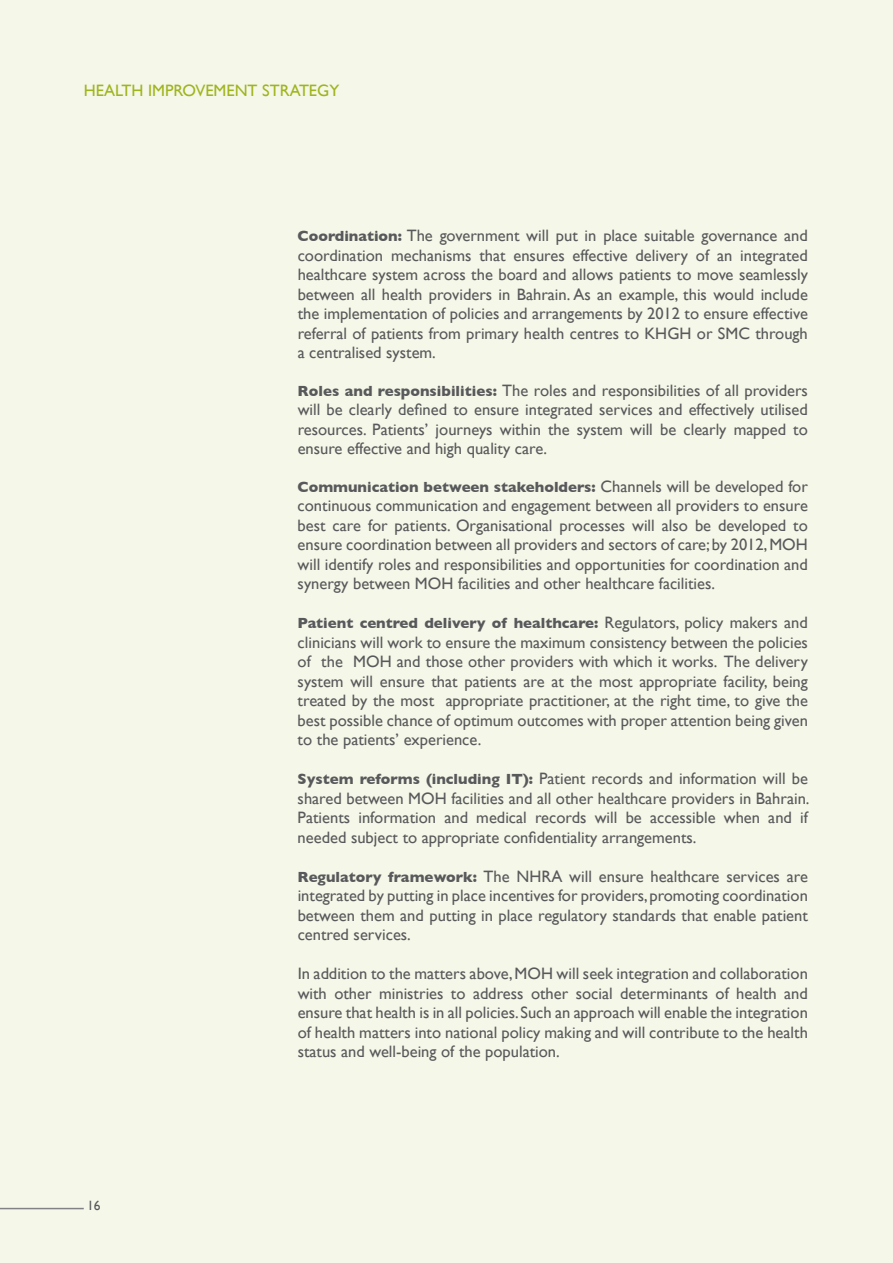
<style>
.page{position:relative;width:893px;height:1263px;background:#f5f7e8}
.page>*{position:absolute;margin:0;border:0;box-sizing:border-box;transform-origin:0 0}
.t1{font:16.5px/19.5px "Gill Sans";color:#58595b;text-align:justify}
.t2{font:16.5px "Gill Sans";color:#9fb41d}
.t3{font:700 15px "Gill Sans";color:#58595b}
.t4{font:13.5px "Gill Sans";color:#58595b}
.s1{font-weight:700;font-size:15px}
.s2{font-weight:400;font-size:16.5px}
</style>
<div class="page">
<hr style="left:0;top:1208px;width:84px;height:1px;background:#808285">
<p class="t2" style="left:84px;top:81px;width:257px">HEALTH IMPROVEMENT STRATEGY</p>
<p class="t4" style="left:87px;top:1197px;width:15px">16</p>
<p class="t1" style="left:298px;top:226px;width:512px"><span class="s1">Coordination:</span> The government will put in place suitable governance and coordination mechanisms that ensures effective delivery of an integrated healthcare system across the board and allows patients to move seamlessly between all health providers in Bahrain. As an example, this would include the implementation of policies and arrangements by 2012 to ensure effective referral of patients from primary health centres to KHGH or SMC through a centralised system.</p>
<p class="t1" style="left:298px;top:380px;width:512px"><span class="s1">Roles and responsibilities:</span> The roles and responsibilities of all providers will be clearly defined to ensure integrated services and effectively utilised resources. Patients’ journeys within the system will be clearly mapped to ensure effective and high quality care.</p>
<p class="t3" style="left:298px;top:478px;width:512px">Communication between stakeholders: <span class="s2">Channels will be developed for</span></p>
<p class="t1" style="left:298px;top:496px;width:512px">continuous communication and engagement between all providers to ensure best care for patients. Organisational processes will also be developed to ensure coordination between all providers and sectors of care; by 2012, MOH will identify roles and responsibilities and opportunities for coordination and synergy between MOH facilities and other healthcare facilities.</p>
<p class="t3" style="left:298px;top:614px;width:512px">Patient centred delivery of healthcare: <span class="s2">Regulators, policy makers and</span></p>
<p class="t1" style="left:298px;top:632px;width:512px">clinicians will work to ensure the maximum consistency between the policies of the MOH and those other providers with which it works. The delivery system will ensure that patients are at the most appropriate facility, being treated by the most appropriate practitioner, at the right time, to give the best possible chance of optimum outcomes with proper attention being given to the patients’ experience.</p>
<p class="t1" style="left:298px;top:769px;width:513px"><span class="s1">System reforms (including IT):</span> Patient records and information will be shared between MOH facilities and all other healthcare providers in Bahrain.<br>Patients information and medical records will be accessible when and if needed subject to appropriate confidentiality arrangements.</p>
<p class="t1" style="left:298px;top:866px;width:512px"><span class="s1">Regulatory framework:</span> The NHRA will ensure healthcare services are integrated by putting in place incentives for providers, promoting coordination between them and putting in place regulatory standards that enable patient centred services.</p>
<p class="t1" style="left:298px;top:964px;width:512px">In addition to the matters above, MOH will seek integration and collaboration with other ministries to address other social determinants of health and ensure that health is in all policies. Such an approach will enable the integration of health matters into national policy making and will contribute to the health status and well-being of the population.</p>
</div>
